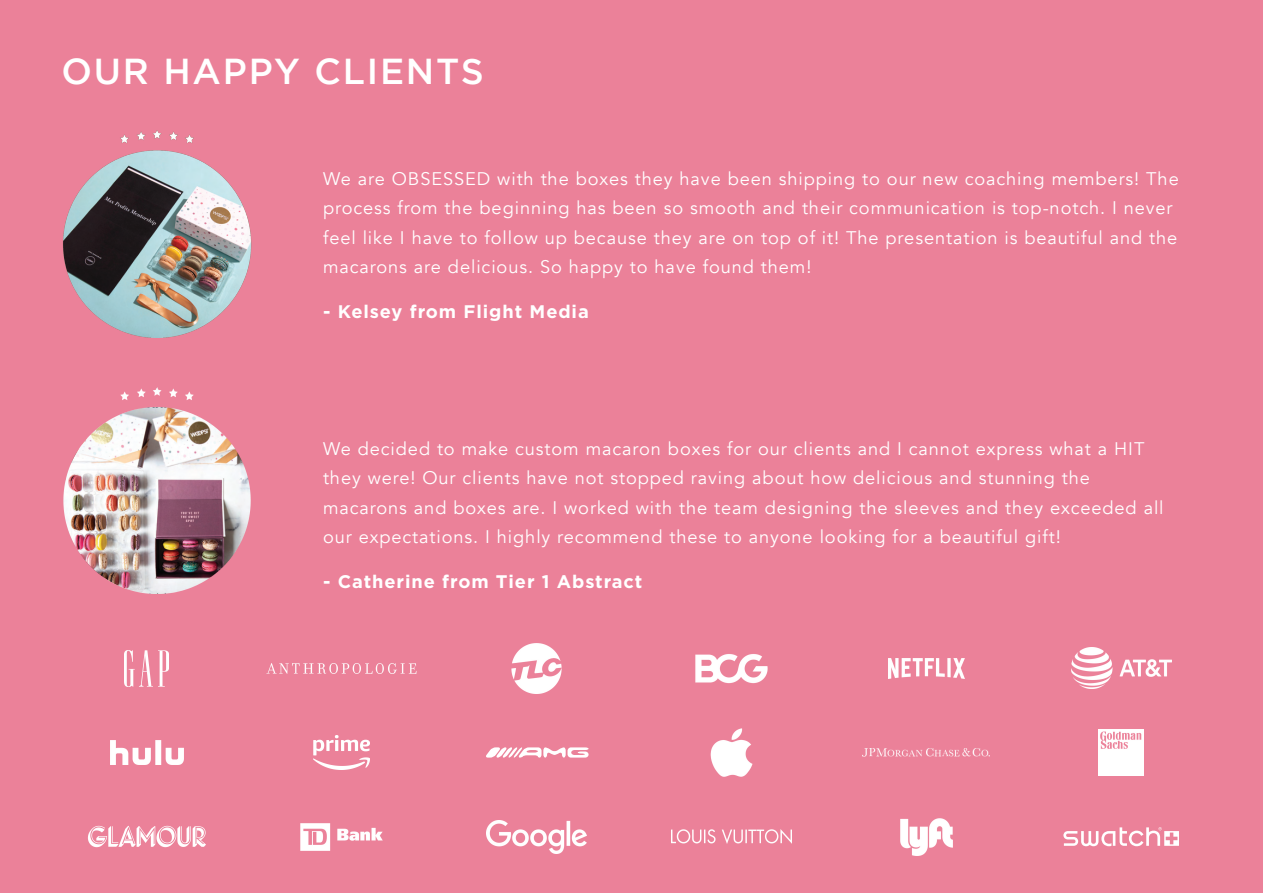
<style>
.page{position:relative;width:1263px;height:893px;background:#eb8199}
.page>*{position:absolute;margin:0;border:0;box-sizing:border-box;transform-origin:0 0}
.t1{font:500 36px "Gotham";letter-spacing:.05em;color:#fff}
.t2{font:18.15px/29.4px "Avenir";letter-spacing:.05em;color:#fff}
.t3{font:700 18.15px "Gotham";letter-spacing:.05em;color:#fff}
</style>
<div class="page">
<img style="left:511px;top:644px;width:51px;height:49px">
<svg style="left:486px;top:747px;width:102px;height:11px"></svg>
<img style="left:486px;top:820px;width:101px;height:33px">
<img style="left:268px;top:663px;width:149px;height:10px">
<img style="left:314px;top:735px;width:55px;height:35px">
<img style="left:300px;top:823px;width:83px;height:28px">
<img style="left:888px;top:658px;width:76px;height:21px">
<img style="left:863px;top:748px;width:127px;height:9px">
<img style="left:900px;top:818px;width:52px;height:37px">
<img style="left:695px;top:654px;width:73px;height:30px">
<img style="left:711px;top:728px;width:41px;height:49px">
<img style="left:671px;top:829px;width:121px;height:15px">
<img style="left:1071px;top:648px;width:100px;height:41px">
<img style="left:1098px;top:730px;width:46px;height:45px">
<svg style="left:1063px;top:827px;width:116px;height:19px"></svg>
<img style="left:125px;top:650px;width:44px;height:36px">
<img style="left:110px;top:740px;width:73px;height:25px">
<img style="left:88px;top:825px;width:118px;height:23px">
<img style="left:63px;top:130px;width:189px;height:207px">
<img style="left:63px;top:387px;width:188px;height:206px">
<h1 class="t1" style="left:62px;top:51px;width:424px">OUR HAPPY CLIENTS</h1>
<p class="t2" style="left:323px;top:164px;width:857px">We are OBSESSED with the boxes they have been shipping to our new coaching members! The process from the beginning has been so smooth and their communication is top-notch. I never feel like I have to follow up because they are on top of it! The presentation is beautiful and the macarons are delicious. So happy to have found them!</p>
<p class="t3" style="left:323px;top:301px;width:267px">- Kelsey from Flight Media</p>
<p class="t2" style="left:323px;top:434px;width:842px">We decided to make custom macaron boxes for our clients and I cannot express what a HIT they were! Our clients have not stopped raving about how delicious and stunning the macarons and boxes are. I worked with the team designing the sleeves and they exceeded all our expectations. I highly recommend these to anyone looking for a beautiful gift!</p>
<p class="t3" style="left:323px;top:571px;width:321px">- Catherine from Tier 1 Abstract</p>
</div>
